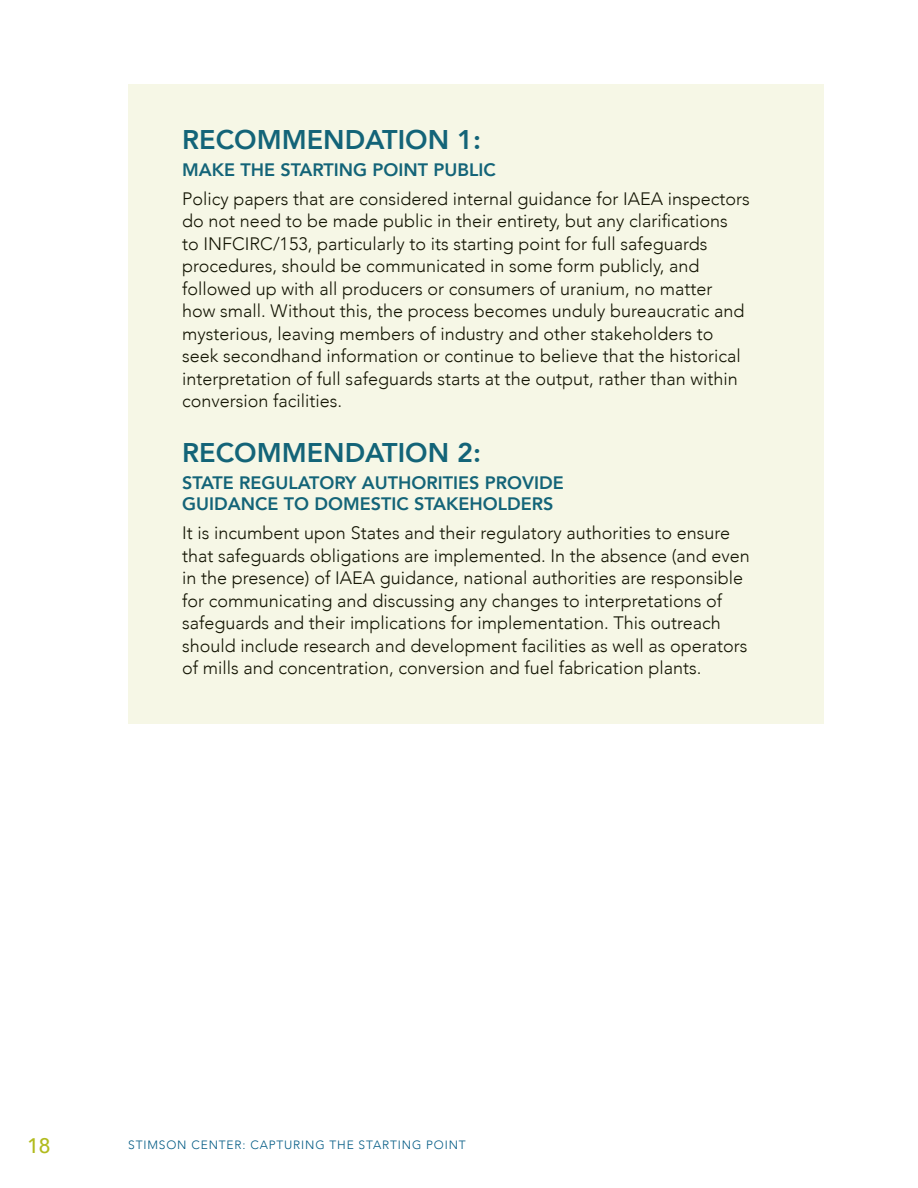
<style>
.page{position:relative;width:918px;height:1188px;background:#fff}
.page>*{position:absolute;margin:0;border:0;box-sizing:border-box;transform-origin:0 0}
.t1{font:800 27px "Avenir";color:#005a84}
.t2{font:500 21px "Avenir";color:#b2bb1e}
.t3{font:300 18px/22.5px "Avenir";color:#000}
.t4{font:800 18px/21px "Avenir";color:#005a84}
.t5{font:300 12px "Avenir";letter-spacing:.07em;color:#005a84}
</style>
<div class="page">
<div style="left:128px;top:84px;width:696px;height:640px;background:#f6f7e6"></div>
<h1 class="t1" style="left:182px;top:118px;width:300px">RECOMMENDATION 1:</h1>
<p class="t4" style="left:182px;top:159px;width:315px">MAKE THE STARTING POINT PUBLIC</p>
<p class="t3" style="left:182px;top:187px;width:569px">Policy papers that are considered internal guidance for IAEA inspectors do not need to be made public in their entirety, but any clarifications<br>to INFCIRC/153, particularly to its starting point for full safeguards procedures, should be communicated in some form publicly, and followed up with all producers or consumers of uranium, no matter how small. Without this, the process becomes unduly bureaucratic and mysterious, leaving members of industry and other stakeholders to seek secondhand information or continue to believe that the historical interpretation of full safeguards starts at the output, rather than within conversion facilities.</p>
<h1 class="t1" style="left:182px;top:432px;width:300px">RECOMMENDATION 2:</h1>
<p class="t4" style="left:182px;top:472px;width:383px">STATE REGULATORY AUTHORITIES PROVIDE<br>GUIDANCE TO DOMESTIC STAKEHOLDERS</p>
<p class="t3" style="left:182px;top:522px;width:569px">It is incumbent upon States and their regulatory authorities to ensure that safeguards obligations are implemented. In the absence (and even in the presence) of IAEA guidance, national authorities are responsible for communicating and discussing any changes to interpretations of safeguards and their implications for implementation. This outreach should include research and development facilities as well as operators of mills and concentration, conversion and fuel fabrication plants.</p>
<p class="t2" style="left:27px;top:1128px;width:25px">18</p>
<p class="t5" style="left:128px;top:1137px;width:339px">STIMSON CENTER: CAPTURING THE STARTING POINT</p>
</div>
